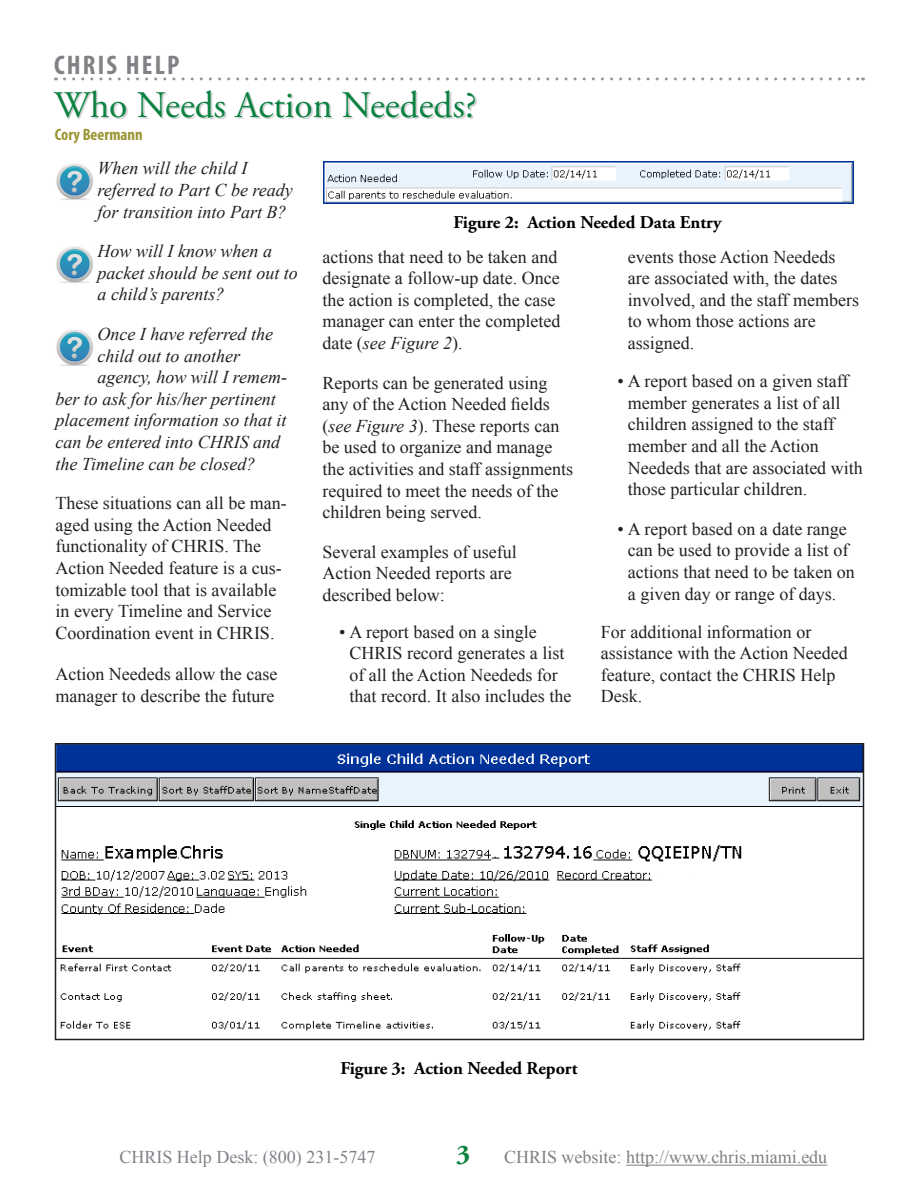
<style>
.page{position:relative;width:918px;height:1188px;background:#fff}
.page>*{position:absolute;margin:0;border:0;box-sizing:border-box;transform-origin:0 0}
.t1{font:37.5px "Adobe Garamond Pro";color:#0b8241}
.t2{font:700 condensed 27px "Myriad Pro";letter-spacing:.08em;color:#808285}
.t3{font:700 27px "Adobe Garamond Pro";color:#0b8241}
.t4{font:18px/21.6px "Times New Roman";color:#231f20}
.t5{font:italic 18px/21.6px "Times New Roman";color:#231f20}
.t6{font:700 18px "Adobe Garamond Pro";color:#000}
.t7{font:18px "Times New Roman";color:#818080}
.t8{font:18px "Times New Roman";color:#818289}
.t9{font:700 condensed 16.5px "Myriad Pro";color:#9b9533}
.s1{font-style:italic}
</style>
<div class="page">
<svg style="left:64px;top:77px;width:799px;height:3px"></svg>
<div style="left:55px;top:92px;width:422px;height:28px;background:#231f20;opacity:.2"></div>
<img style="left:323px;top:161px;width:531px;height:42px">
<img style="left:58px;top:746px;width:803px;height:285px">
<div style="left:55px;top:743px;width:809px;height:297px;border:2px solid #231f20"></div>
<img style="left:56px;top:164px;width:37px;height:36px">
<img style="left:56px;top:247px;width:37px;height:36px">
<img style="left:56px;top:330px;width:37px;height:36px">
<hr style="left:626px;top:1165px;width:201px;height:1px;background:#818080">
<p class="t2" style="left:54px;top:48px;width:127px">CHRIS HELP</p>
<p class="t1" style="left:54px;top:83px;width:424px">Who Needs Action Neededs?</p>
<p class="t9" style="left:55px;top:124px;width:89px">Cory Beermann</p>
<p class="t5" style="left:98px;top:157px;width:197px">When will the child I referred to Part C be ready for transition into Part B?</p>
<p class="t5" style="left:98px;top:240px;width:202px">How will I know when a packet should be sent out to a child’s parents?</p>
<p class="t5" style="left:98px;top:323px;width:177px">Once I have referred the</p>
<p class="t5" style="left:98px;top:344px;width:144px">child out to another</p>
<p class="t5" style="left:98px;top:366px;width:191px">agency, how will I remem-</p>
<p class="t5" style="left:56px;top:388px;width:222px">ber to ask for his/her pertinent</p>
<p class="t5" style="left:56px;top:409px;width:233px">placement information so that it</p>
<p class="t5" style="left:56px;top:431px;width:226px">can be entered into CHRIS and</p>
<p class="t5" style="left:56px;top:452px;width:201px">the Timeline can be closed?</p>
<p class="t4" style="left:56px;top:492px;width:233px">These situations can all be man&shy;aged using the Action Needed functionality of CHRIS. The<br>Action Needed feature is a cus&shy;tomizable tool that is available in every Timeline and Service<br>Coordination event in CHRIS.</p>
<p class="t4" style="left:56px;top:663px;width:223px">Action Neededs allow the case manager to describe the future</p>
<p class="t6" style="left:453px;top:211px;width:270px">Figure 2: Action Needed Data Entry</p>
<p class="t4" style="left:322px;top:246px;width:239px">actions that need to be taken and designate a follow-up date. Once the action is completed, the case manager can enter the completed date (<span class="s1">see Figure 2</span>).</p>
<p class="t4" style="left:322px;top:372px;width:252px">Reports can be generated using any of the Action Needed fields (<span class="s1">see Figure 3</span>). These reports can be used to organize and manage the activities and staff assignments required to meet the needs of the children being served.</p>
<p class="t4" style="left:322px;top:541px;width:196px">Several examples of useful<br>Action Needed reports are described below:</p>
<p class="t4" style="left:350px;top:621px;width:223px;text-indent:-10px">• A report based on a single<br>CHRIS record generates a list of all the Action Neededs for that record. It also includes the</p>
<p class="t4" style="left:628px;top:246px;width:233px">events those Action Neededs are associated with, the dates involved, and the staff members to whom those actions are assigned.</p>
<p class="t4" style="left:628px;top:370px;width:236px;text-indent:-10px">• A report based on a given staff member generates a list of all children assigned to the staff member and all the Action<br>Neededs that are associated with those particular children.</p>
<p class="t4" style="left:617px;top:518px;width:239px;text-align:center">• A report based on a date range can be used to provide a list of actions that need to be taken on a given day or range of days.</p>
<p class="t4" style="left:601px;top:621px;width:248px">For additional information or assistance with the Action Needed feature, contact the CHRIS Help<br>Desk.</p>
<p class="t6" style="left:340px;top:1058px;width:239px">Figure 3: Action Needed Report</p>
<p class="t8" style="left:119px;top:1145px;width:257px">CHRIS Help Desk: (800) 231-5747</p>
<p class="t3" style="left:456px;top:1138px;width:16px">3</p>
<p class="t7" style="left:504px;top:1145px;width:325px">CHRIS website: http://www.chris.miami.edu</p>
</div>
